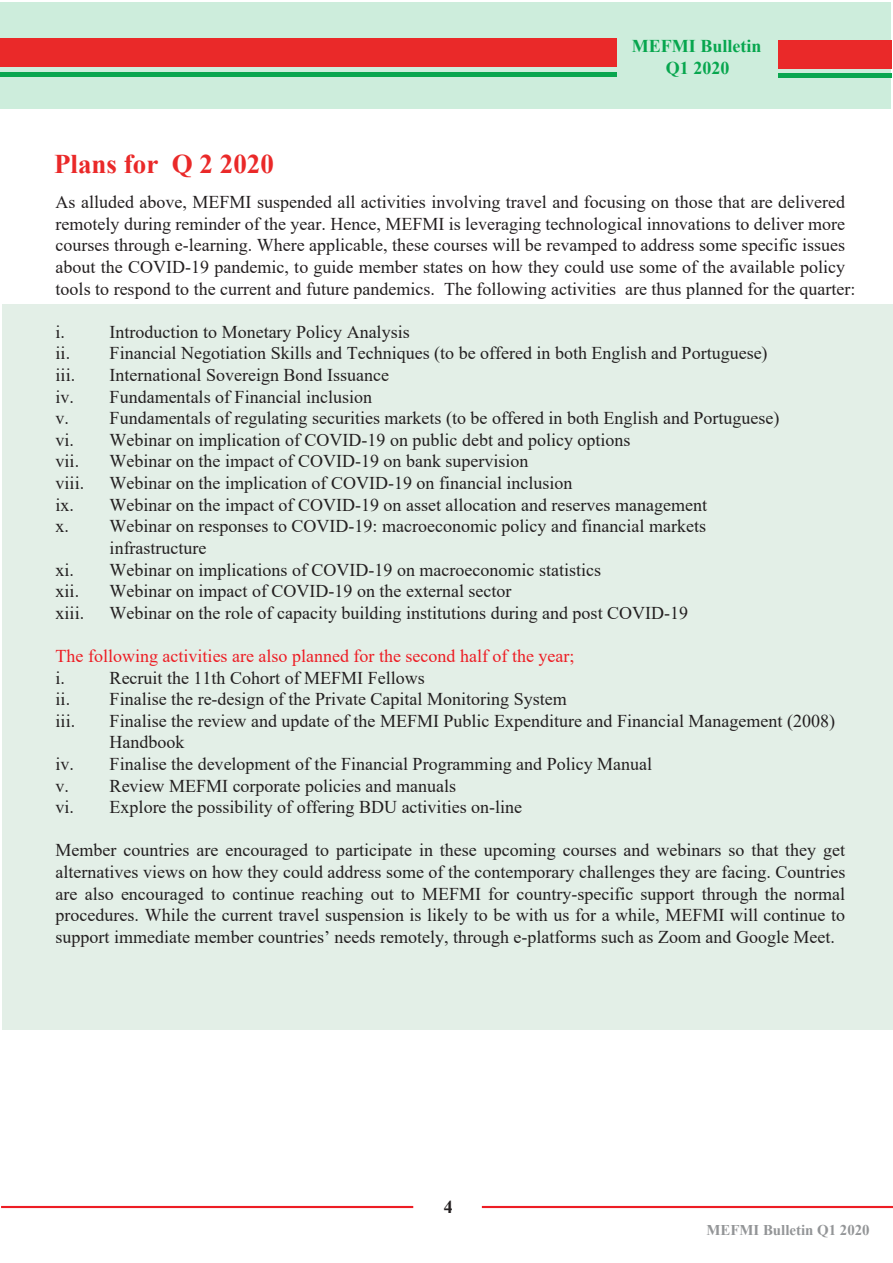
<style>
.page{position:relative;width:893px;height:1263px;background:#fff}
.page>*{position:absolute;margin:0;border:0;box-sizing:border-box;transform-origin:0 0}
.t1{font:700 27px "Times New Roman";color:#ea2929}
.t2{font:18px/21.6px "Times New Roman";color:#231f20}
.t3{font:18px "Times New Roman";color:#ed1d24}
.t4{font:700 18px "Times New Roman";color:#07a64e}
.t5{font:700 18px "Times New Roman";color:#231f20}
.t6{font:700 14.85px "Times New Roman";color:#939597}
</style>
<div class="page">
<div style="left:3px;top:304px;width:890px;height:725px;background:#e3efe7"></div>
<hr style="left:1px;top:1206px;width:412px;height:2px;background:#ed1d24">
<hr style="left:482px;top:1206px;width:411px;height:2px;background:#ed1d24">
<div style="left:0;top:2px;width:891px;height:107px;background:#cdeddc"></div>
<div style="left:0;top:38px;width:616px;height:29px;background:#ea2929"></div>
<div style="left:0;top:72px;width:616px;height:5px;background:#09a64f"></div>
<div style="left:778px;top:40px;width:113px;height:29px;background:#ea2929"></div>
<div style="left:778px;top:73px;width:113px;height:5px;background:#09a64f"></div>
<p class="t4" style="left:632px;top:33px;width:131px">MEFMI Bulletin</p>
<h1 class="t1" style="left:54px;top:144px;width:221px">Plans for Q 2 2020</h1>
<p class="t4" style="left:666px;top:55px;width:65px">Q1 2020</p>
<p class="t2" style="left:56px;top:191px;width:801px">As alluded above, MEFMI suspended all activities involving travel and focusing on those that are delivered remotely during reminder of the year. Hence, MEFMI is leveraging technological innovations to deliver more courses through e-learning. Where applicable, these courses will be revamped to address some specific issues about the COVID-19 pandemic, to guide member states on how they could use some of the available policy tools to respond to the current and future pandemics. The following activities are thus planned for the quarter:</p>
<p class="t2" style="left:56px;top:320px;width:11px">i.</p>
<p class="t2" style="left:56px;top:320px;width:713px;text-indent:54px">Introduction to Monetary Policy Analysis<br>ii. Financial Negotiation Skills and Techniques (to be offered in both English and Portuguese) iii.</p>
<p class="t2" style="left:56px;top:364px;width:725px;text-indent:54px">International Sovereign Bond Issuance<br>iv. Fundamentals of Financial inclusion<br>v. Fundamentals of regulating securities markets (to be offered in both English and Portuguese) vi. Webinar on implication of COVID-19 on public debt and policy options<br>vii.</p>
<p class="t2" style="left:110px;top:450px;width:420px">Webinar on the impact of COVID-19 on bank supervision</p>
<p class="t2" style="left:56px;top:472px;width:30px">viii.</p>
<p class="t2" style="left:110px;top:472px;width:464px">Webinar on the implication of COVID-19 on financial inclusion</p>
<p class="t2" style="left:56px;top:493px;width:653px">ix. Webinar on the impact of COVID-19 on asset allocation and reserves management</p>
<p class="t2" style="left:56px;top:515px;width:652px">x. Webinar on responses to COVID-19: macroeconomic policy and financial markets</p>
<p class="t2" style="left:110px;top:536px;width:98px">infrastructure</p>
<p class="t2" style="left:56px;top:558px;width:547px">xi. Webinar on implications of COVID-19 on macroeconomic statistics</p>
<p class="t2" style="left:56px;top:580px;width:25px">xii.</p>
<p class="t2" style="left:110px;top:580px;width:403px">Webinar on impact of COVID-19 on the external sector</p>
<p class="t2" style="left:56px;top:601px;width:30px">xiii.</p>
<p class="t2" style="left:110px;top:601px;width:580px">Webinar on the role of capacity building institutions during and post COVID-19</p>
<p class="t3" style="left:56px;top:643px;width:520px">The following activities are also planned for the second half of the year;</p>
<p class="t2" style="left:56px;top:666px;width:11px">i.</p>
<p class="t2" style="left:56px;top:666px;width:512px;text-indent:54px">Recruit the 11th Cohort of MEFMI Fellows<br>ii. Finalise the re-design of the Private Capital Monitoring System iii.</p>
<p class="t2" style="left:110px;top:709px;width:727px">Finalise the review and update of the MEFMI Public Expenditure and Financial Management (2008)</p>
<p class="t2" style="left:110px;top:731px;width:76px">Handbook</p>
<p class="t2" style="left:56px;top:752px;width:598px">iv. Finalise the development of the Financial Programming and Policy Manual</p>
<p class="t2" style="left:56px;top:774px;width:402px">v. Review MEFMI corporate policies and manuals</p>
<p class="t2" style="left:56px;top:796px;width:468px">vi. Explore the possibility of offering BDU activities on-line</p>
<p class="t2" style="left:56px;top:839px;width:791px;text-align:justify">Member countries are encouraged to participate in these upcoming courses and webinars so that they get alternatives views on how they could address some of the contemporary challenges they are facing. Countries are also encouraged to continue reaching out to MEFMI for country-specific support through the normal procedures. While the current travel suspension is likely to be with us for a while, MEFMI will continue to support immediate member countries’ needs remotely, through e-platforms such as Zoom and Google Meet.</p>
<p class="t5" style="left:444px;top:1193px;width:10px">4</p>
<p class="t6" style="left:706px;top:1219px;width:165px">MEFMI Bulletin Q1 2020</p>
</div>
